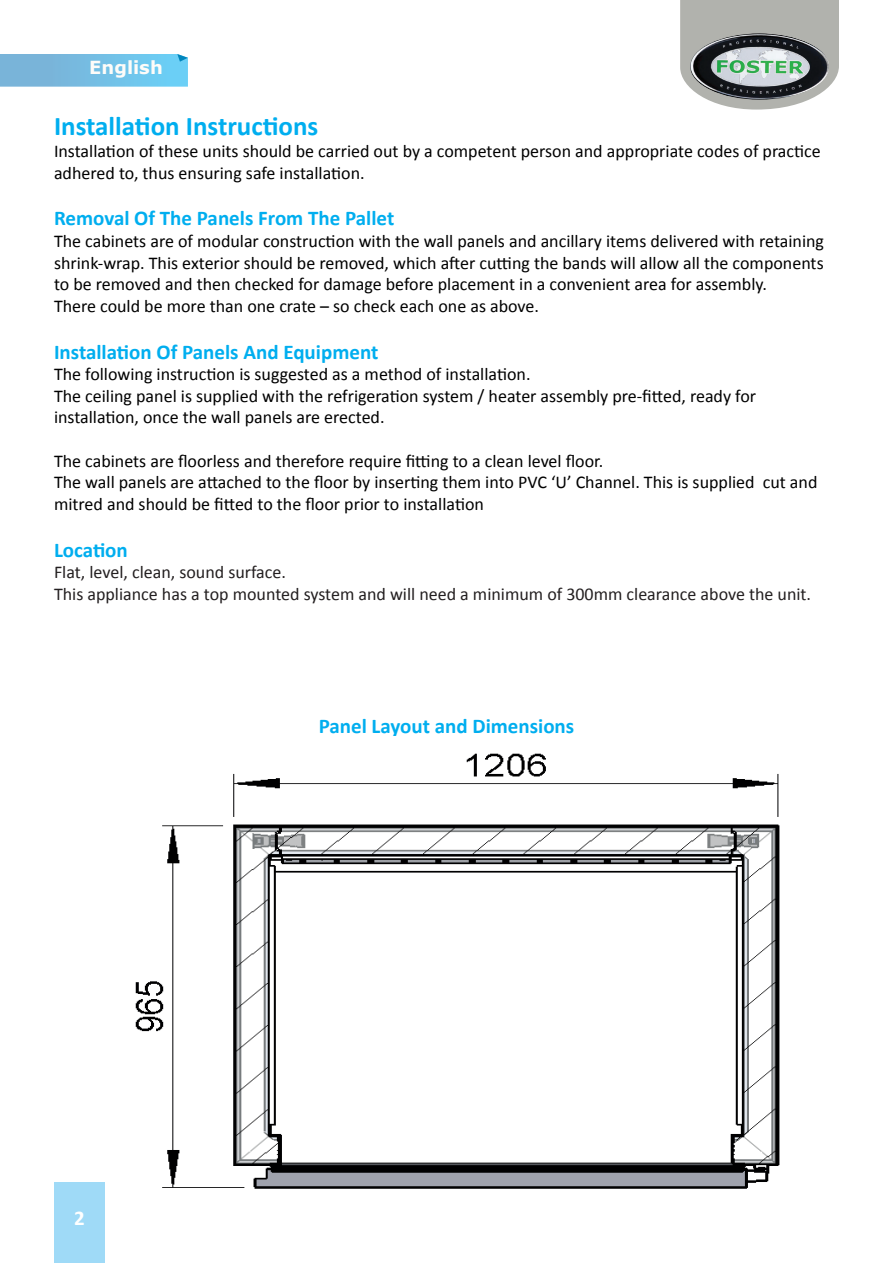
<style>
.page{position:relative;width:893px;height:1263px;background:#fff}
.page>*{position:absolute;margin:0;border:0;box-sizing:border-box;transform-origin:0 0}
.t1{font:700 27px "Calibri";color:#00aeef}
.t2{font:700 21px "Calibri";color:#00aeef}
.t3{font:700 21px "Calibri";color:#fff}
.t4{font:18px/21.6px "Calibri";color:#000}
.t5{font:18px/21.6px "Calibri";color:#231f20}
.t6{font:700 18px "Verdana";color:#fefcf9}
</style>
<div class="page">
<img style="left:135px;top:753px;width:645px;height:436px">
<svg style="left:680px;top:0;width:159px;height:110px"></svg>
<img style="left:690px;top:33px;width:139px;height:67px">
<svg style="left:0;top:54px;width:188px;height:33px;background:#74bfe4"></svg>
<div style="left:54px;top:1182px;width:51px;height:81px;background:#9fdaf7"></div>
<p class="t6" style="left:89px;top:55px;width:75px">English</p>
<h1 class="t1" style="left:54px;top:109px;width:266px">Installation Instructions</h1>
<p class="t4" style="left:54px;top:140px;width:768px">Installation of these units should be carried out by a competent person and appropriate codes of practice adhered to, thus ensuring safe installation.</p>
<p class="t2" style="left:54px;top:205px;width:342px">Removal Of The Panels From The Pallet</p>
<p class="t4" style="left:54px;top:230px;width:772px">The cabinets are of modular construction with the wall panels and ancillary items delivered with retaining shrink-wrap. This exterior should be removed, which after cutting the bands will allow all the components to be removed and then checked for damage before placement in a convenient area for assembly.<br>There could be more than one crate – so check each one as above.</p>
<p class="t2" style="left:54px;top:338px;width:326px">Installation Of Panels And Equipment</p>
<p class="t4" style="left:54px;top:363px;width:704px">The following instruction is suggested as a method of installation.<br>The ceiling panel is supplied with the refrigeration system / heater assembly pre-fitted, ready for installation, once the wall panels are erected.</p>
<p class="t4" style="left:54px;top:450px;width:765px">The cabinets are floorless and therefore require fitting to a clean level floor.<br>The wall panels are attached to the floor by inserting them into PVC ‘U’ Channel. This is supplied cut and mitred and should be fitted to the floor prior to installation</p>
<p class="t2" style="left:54px;top:536px;width:75px">Location</p>
<p class="t5" style="left:54px;top:561px;width:759px">Flat, level, clean, sound surface.<br>This appliance has a top mounted system and will need a minimum of 300mm clearance above the unit.</p>
<p class="t3" style="left:74px;top:1204px;width:12px">2</p>
<p class="t2" style="left:319px;top:713px;width:257px">Panel Layout and Dimensions</p>
</div>
